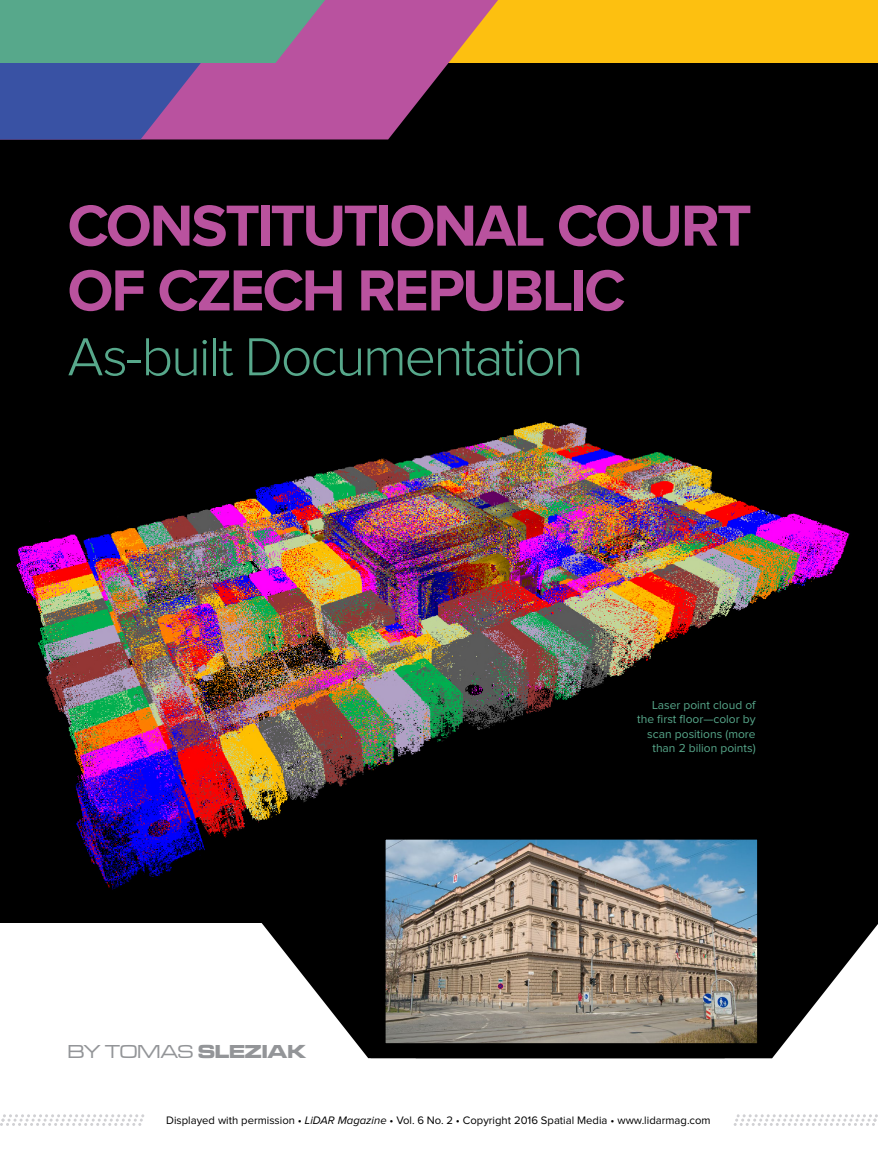
<style>
.page{position:relative;width:878px;height:1161px;background:#fff}
.page>*{position:absolute;margin:0;border:0;box-sizing:border-box;transform-origin:0 0}
.t1{font:700 60px/64.8px "Proxima Nova";letter-spacing:-.035em;color:#b9529e}
.t2{font:300 55.5px "Proxima Nova";letter-spacing:-.04em;color:#57a88b}
.t3{font:19.5px "Microgramma D Medi Exte";letter-spacing:-.005em;color:#939598}
.t4{font:12px/14.2px "Proxima Nova";color:#57a88b;text-align:right}
.t5{font:11.25px "Proxima Nova";color:#000}
.s1{font-family:"Microgramma D Bold Exte"}
.s2{font-style:italic}
</style>
<div class="page">
<svg style="left:261px;top:922px;width:109px;height:136px;fill:#000"></svg>
<svg style="left:772px;top:922px;width:106px;height:136px;fill:#000"></svg>
<div style="left:0;top:0;width:878px;height:922px;background:#000"></div>
<img style="left:16px;top:421px;width:834px;height:469px">
<img style="left:386px;top:841px;width:370px;height:201px">
<div style="left:370px;top:825px;width:402px;height:233px;border:15px solid #000"></div>
<div style="left:498px;top:0;width:380px;height:63px;background:#fdc010"></div>
<svg style="left:325px;top:0;width:173px;height:140px;fill:#b9529f"></svg>
<svg style="left:0;top:0;width:325px;height:140px;background:#6b7597"></svg>
<svg style="left:0;top:1114px;width:878px;height:12px"></svg>
<h1 class="t1" style="left:68px;top:195px;width:685px">CONSTITUTIONAL COURT<br>OF CZECH REPUBLIC</h1>
<h2 class="t2" style="left:68px;top:326px;width:517px">As-built Documentation</h2>
<h3 class="t3" style="left:68px;top:1039px;width:240px">BY TOMAS <span class="s1">SLEZIAK</span></h3>
<p class="t4" style="left:637px;top:698px;width:120px">Laser point cloud of the first floor—color by scan positions (more than 2 bilion points)</p>
<p class="t5" style="left:166px;top:1114px;width:546px">Displayed with permission • <span class="s2">LiDAR Magazine</span> • Vol. 6 No. 2 • Copyright 2016 Spatial Media • www.lidarmag.com</p>
</div>
